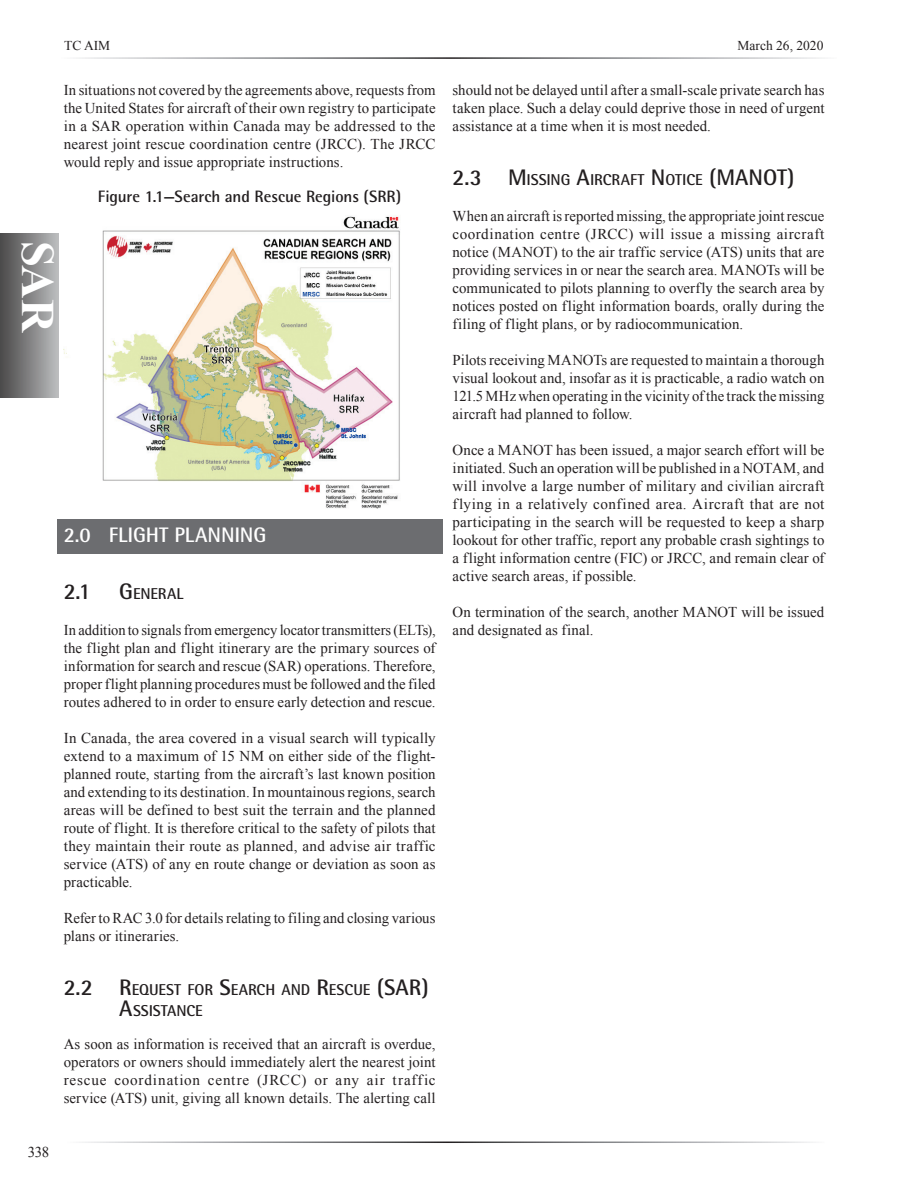
<style>
.page{position:relative;width:918px;height:1188px;background:#fff}
.page>*{position:absolute;margin:0;border:0;box-sizing:border-box;transform-origin:0 0}
.t1{font:700 46.5px "Times New Roman";color:#fff}
.t2{font:700 22.5px "Rotis Semi Sans";color:#231f20}
.t3{font:700 21px "Rotis Semi Sans";letter-spacing:-.005em;color:#fff}
.t4{font:700 16.5px "Rotis Semi Sans";letter-spacing:-.005em;color:#231f20}
.t5{font:700 15.75px "Rotis Semi Sans";color:#231f20}
.t6{font:15px/18px "Times New Roman";letter-spacing:.005em;color:#231f20;text-align:justify}
.t7{font:13.5px "Times New Roman";color:#231f20}
.s1{font-size:22.5px}
</style>
<div class="page">
<div style="left:0;top:234px;width:59px;height:163px;background:linear-gradient(to right,#494848,#bcbebf)"></div>
<div style="left:57px;top:520px;width:385px;height:34px;background:#6c6d70"></div>
<img style="left:64px;top:216px;width:336px;height:293px">
<p class="t7" style="left:64px;top:36px;width:48px">TC AIM</p>
<p class="t7" style="left:738px;top:36px;width:87px">March 26, 2020</p>
<p class="t6" style="left:64px;top:80px;width:373px">In situations not covered by the agreements above, requests from the United States for aircraft of their own registry to participate in a SAR operation within Canada may be addressed to the nearest joint rescue coordination centre (JRCC). The JRCC would reply and issue appropriate instructions.</p>
<p class="t4" style="left:98px;top:186px;width:305px">Figure 1.1—Search and Rescue Regions (SRR)</p>
<h1 class="t1" style="left:70px;top:241px;width:94px;rotate:90deg">SAR</h1>
<h3 class="t3" style="left:64px;top:522px;width:204px">2.0 FLIGHT PLANNING</h3>
<h2 class="t2" style="left:64px;top:577px;width:29px">2.1</h2>
<p class="t5" style="left:119px;top:584px;width:23px"><span class="s1">G</span>ENERAL</p>
<p class="t6" style="left:64px;top:620px;width:373px">In addition to signals from emergency locator transmitters (ELTs), the flight plan and flight itinerary are the primary sources of information for search and rescue (SAR) operations. Therefore, proper flight planning procedures must be followed and the filed routes adhered to in order to ensure early detection and rescue.</p>
<p class="t6" style="left:64px;top:728px;width:373px">In Canada, the area covered in a visual search will typically extend to a maximum of 15 NM on either side of the flight&shy;planned route, starting from the aircraft’s last known position and extending to its destination. In mountainous regions, search areas will be defined to best suit the terrain and the planned route of flight. It is therefore critical to the safety of pilots that they maintain their route as planned, and advise air traffic service (ATS) of any en route change or deviation as soon as practicable.</p>
<p class="t6" style="left:64px;top:908px;width:373px">Refer to RAC 3.0 for details relating to filing and closing various plans or itineraries.</p>
<p class="t5" style="left:64px;top:980px;width:95px"><span class="s1">2.2 R</span>EQUEST</p>
<p class="t5" style="left:188px;top:980px;width:53px">FOR <span class="s1">S</span>EARCH</p>
<p class="t5" style="left:282px;top:980px;width:57px">AND <span class="s1">R</span>ESCUE</p>
<h2 class="t2" style="left:377px;top:973px;width:54px">(SAR)</h2>
<p class="t5" style="left:119px;top:1001px;width:23px"><span class="s1">A</span>SSISTANCE</p>
<p class="t6" style="left:64px;top:1034px;width:373px">As soon as information is received that an aircraft is overdue, operators or owners should immediately alert the nearest joint rescue coordination centre (JRCC) or any air traffic service (ATS) unit, giving all known details. The alerting call</p>
<p class="t6" style="left:453px;top:80px;width:373px">should not be delayed until after a small-scale private search has taken place. Such a delay could deprive those in need of urgent assistance at a time when it is most needed.</p>
<p class="t5" style="left:453px;top:170px;width:82px"><span class="s1">2.3 M</span>ISSING</p>
<p class="t5" style="left:577px;top:170px;width:23px"><span class="s1">A</span>IRCRAFT</p>
<p class="t5" style="left:651px;top:170px;width:23px"><span class="s1">N</span>OTICE</p>
<h2 class="t2" style="left:709px;top:163px;width:87px">(MANOT)</h2>
<p class="t6" style="left:453px;top:206px;width:373px">When an aircraft is reported missing, the appropriate joint rescue coordination centre (JRCC) will issue a missing aircraft notice (MANOT) to the air traffic service (ATS) units that are providing services in or near the search area. MANOTs will be communicated to pilots planning to overfly the search area by notices posted on flight information boards, orally during the filing of flight plans, or by radiocommunication.</p>
<p class="t6" style="left:453px;top:350px;width:373px">Pilots receiving MANOTs are requested to maintain a thorough visual lookout and, insofar as it is practicable, a radio watch on 121.5 MHz when operating in the vicinity of the track the missing aircraft had planned to follow.</p>
<p class="t6" style="left:453px;top:440px;width:373px">Once a MANOT has been issued, a major search effort will be initiated. Such an operation will be published in a NOTAM, and will involve a large number of military and civilian aircraft flying in a relatively confined area. Aircraft that are not participating in the search will be requested to keep a sharp lookout for other traffic, report any probable crash sightings to a flight information centre (FIC) or JRCC, and remain clear of active search areas, if possible.</p>
<p class="t6" style="left:453px;top:602px;width:373px">On termination of the search, another MANOT will be issued and designated as final.</p>
<p class="t6" style="left:28px;top:1142px;width:23px">338</p>
</div>
